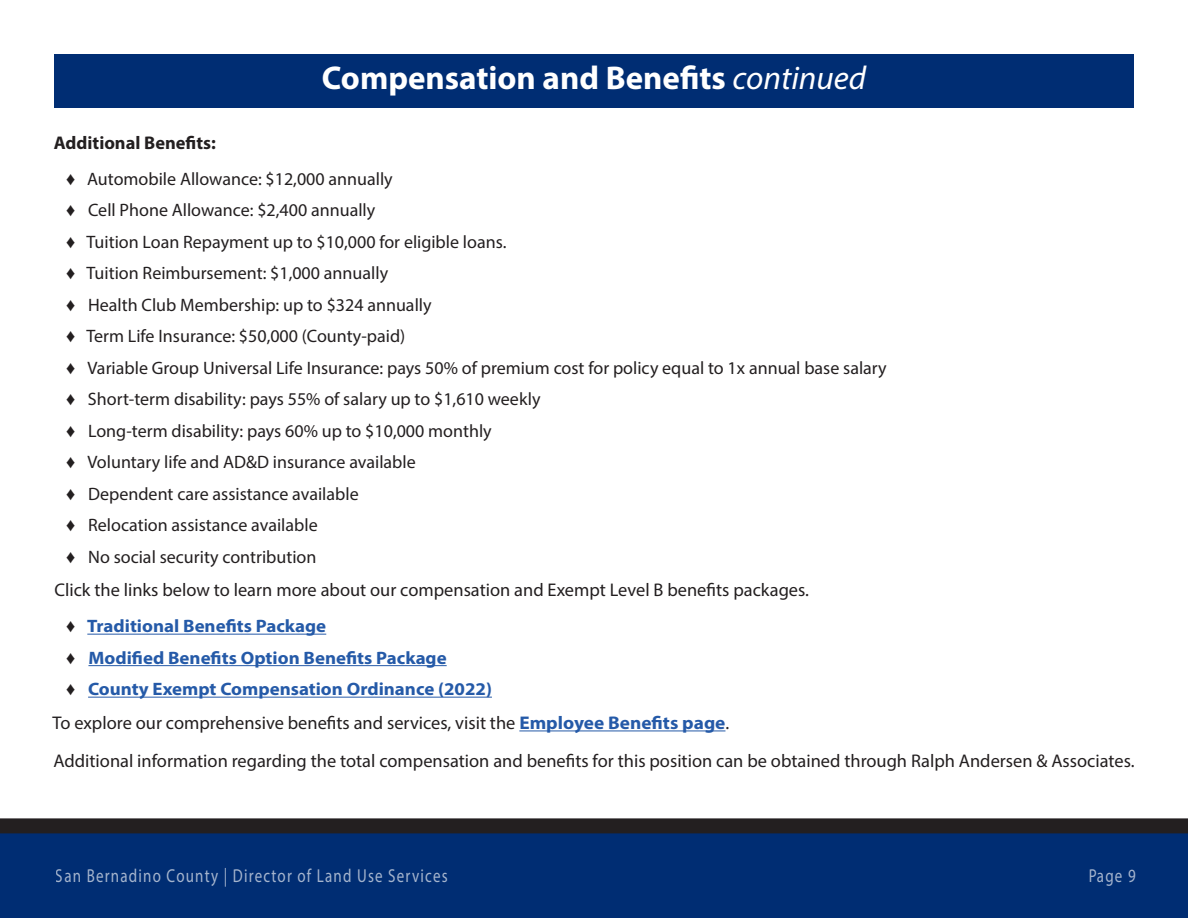
<style>
.page{position:relative;width:1188px;height:918px;background:#002d73}
.page>*{position:absolute;margin:0;border:0;box-sizing:border-box;transform-origin:0 0}
.RA_Major_Heading{font:700 33px "Myriad Pro";color:#fff}
.t1{font:18.75px "Myriad Pro";letter-spacing:.08em;color:#fff;scale:.8 1}
.t2{font:18.3px "Myriad Pro";color:#231f20}
.t3{font:700 18.3px "Myriad Pro";color:#231f20}
.t4{font:18px "Myriad Pro";color:#231f20}
.t5{font:700 18px "Myriad Pro";color:#255aa8;scale:1.05 1}
.s1{font-weight:400;font-style:italic}
.s2{font-family:"Franklin Gothic"}
.s3{font-family:"Franklin Gothic";font-weight:400;color:#231f20}
.s4{font-weight:700;color:#255aa8}
</style>
<div class="page">
<div style="left:0;top:0;width:1188px;height:833px;background:#fff"></div>
<div style="left:54px;top:54px;width:1080px;height:54px;background:#002d73"></div>
<div style="left:54px;top:108px;width:1080px;height:27px;background:#fff"></div>
<hr style="left:87px;top:634px;width:239px;height:1px;background:#255aa8">
<hr style="left:88px;top:665px;width:359px;height:1px;background:#255aa8">
<hr style="left:88px;top:697px;width:404px;height:1px;background:#255aa8">
<hr style="left:519px;top:730px;width:206px;height:1px;background:#255aa8">
<p class="RA_Major_Heading" style="left:322px;top:57px;width:546px">Compensation and Benefits <span class="s1">continued</span></p>
<p class="t3" style="left:54px;top:131px;width:164px">Additional Benefits:</p>
<p class="t4" style="left:65px;top:167px;width:329px"><span class="s2">♦</span> Automobile Allowance: $12,000 annually</p>
<p class="t4" style="left:65px;top:199px;width:312px"><span class="s2">♦</span> Cell Phone Allowance: $2,400 annually</p>
<p class="t4" style="left:65px;top:230px;width:443px"><span class="s2">♦</span> Tuition Loan Repayment up to $10,000 for eligible loans.</p>
<p class="t4" style="left:65px;top:262px;width:325px"><span class="s2">♦</span> Tuition Reimbursement: $1,000 annually</p>
<p class="t4" style="left:65px;top:293px;width:368px"><span class="s2">♦</span> Health Club Membership: up to $324 annually</p>
<p class="t4" style="left:65px;top:325px;width:342px"><span class="s2">♦</span> Term Life Insurance: $50,000 (County‐paid)</p>
<p class="t4" style="left:65px;top:356px;width:823px"><span class="s2">♦</span> Variable Group Universal Life Insurance: pays 50% of premium cost for policy equal to 1x annual base salary</p>
<p class="t4" style="left:65px;top:388px;width:477px"><span class="s2">♦</span> Short-term disability: pays 55% of salary up to $1,610 weekly</p>
<p class="t4" style="left:65px;top:419px;width:428px"><span class="s2">♦</span> Long-term disability: pays 60% up to $10,000 monthly</p>
<p class="t4" style="left:65px;top:451px;width:353px"><span class="s2">♦</span> Voluntary life and AD&amp;D insurance available</p>
<p class="t4" style="left:65px;top:482px;width:295px"><span class="s2">♦</span> Dependent care assistance available</p>
<p class="t4" style="left:65px;top:514px;width:254px"><span class="s2">♦</span> Relocation assistance available</p>
<p class="t4" style="left:65px;top:545px;width:253px"><span class="s2">♦</span> No social security contribution</p>
<p class="t2" style="left:54px;top:579px;width:756px">Click the links below to learn more about our compensation and Exempt Level B benefits packages.</p>
<p class="t5" style="left:65px;top:615px;width:251px"><span class="s3">♦</span> Traditional Benefits Package</p>
<p class="t5" style="left:65px;top:646px;width:365px"><span class="s3">♦</span> Modified Benefits Option Benefits Package</p>
<p class="t5" style="left:65px;top:678px;width:408px"><span class="s3">♦</span> County Exempt Compensation Ordinance (2022)</p>
<p class="t2" style="left:53px;top:712px;width:678px">To explore our comprehensive benefits and services, visit the <span class="s4">Employee Benefits page</span>.</p>
<p class="t2" style="left:53px;top:750px;width:1083px">Additional information regarding the total compensation and benefits for this position can be obtained through Ralph Andersen &amp; Associates.</p>
<p class="t1" style="left:56px;top:864px;width:492px">San Bernadino County | Director of Land Use Services</p>
<p class="t1" style="left:1088px;top:864px;width:61px">Page 9</p>
</div>
